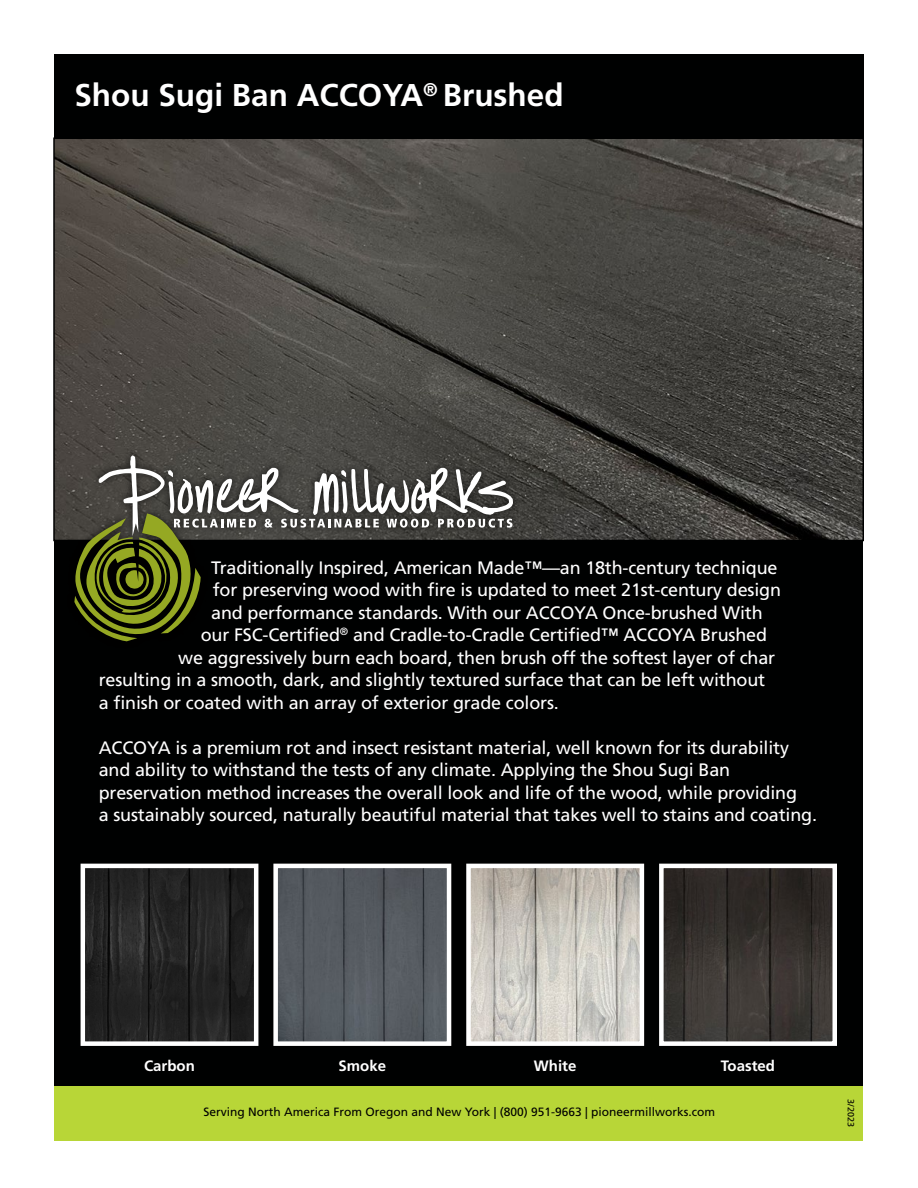
<style>
.page{position:relative;width:918px;height:1188px;background:#fff}
.page>*{position:absolute;margin:0;border:0;box-sizing:border-box;transform-origin:0 0}
.t1{font:700 31.5px "Frutiger LT Std";color:#fff}
.t2{font:18px/22.5px "Frutiger LT Std";letter-spacing:-.01em;color:#fff}
.t3{font:700 15px "Frutiger LT Std";color:#fff}
.t4{font:12px "Frutiger LT Std";color:#000}
.t5{font:9px "Frutiger LT Std";color:#000}
</style>
<div class="page">
<img style="left:56px;top:140px;width:805px;height:398px">
<div style="left:55px;top:540px;width:808px;height:547px;background:#000101"></div>
<div style="left:54px;top:54px;width:809px;height:84px;background:#000101"></div>
<div style="left:55px;top:1086px;width:808px;height:54px;background:#b8d637"></div>
<div style="left:67px;top:448px;width:454px;height:201px;background:#000;opacity:.75"></div>
<svg style="left:74px;top:455px;width:439px;height:186px"></svg>
<img style="left:471px;top:869px;width:168px;height:172px">
<div style="left:466px;top:864px;width:178px;height:182px;border:4px solid #fff"></div>
<img style="left:664px;top:869px;width:168px;height:172px">
<div style="left:659px;top:864px;width:178px;height:182px;border:4px solid #fff"></div>
<img style="left:278px;top:869px;width:168px;height:172px">
<div style="left:273px;top:864px;width:178px;height:182px;border:4px solid #fff"></div>
<img style="left:86px;top:869px;width:167px;height:172px">
<div style="left:81px;top:864px;width:177px;height:182px;border:4px solid #fff"></div>
<h1 class="t1" style="left:74px;top:77px;width:491px">Shou Sugi Ban ACCOYA<sup>®</sup> Brushed</h1>
<p class="t2" style="left:211px;top:556px;width:568px">Traditionally Inspired, American Made™—an 18th-century technique</p>
<p class="t2" style="left:213px;top:579px;width:570px">for preserving wood with fire is updated to meet 21st-century design</p>
<p class="t2" style="left:211px;top:601px;width:553px">and performance standards. With our ACCOYA Once-brushed With</p>
<p class="t2" style="left:201px;top:624px;width:568px">our FSC-Certified<sup>®</sup> and Cradle-to-Cradle Certified™ ACCOYA Brushed</p>
<p class="t2" style="left:178px;top:646px;width:598px">we aggressively burn each board, then brush off the softest layer of char</p>
<p class="t2" style="left:99px;top:669px;width:668px">resulting in a smooth, dark, and slightly textured surface that can be left without</p>
<p class="t2" style="left:99px;top:691px;width:462px">a finish or coated with an array of exterior grade colors.</p>
<p class="t2" style="left:99px;top:736px;width:720px">ACCOYA is a premium rot and insect resistant material, well known for its durability and ability to withstand the tests of any climate. Applying the Shou Sugi Ban preservation method increases the overall look and life of the wood, while providing<br>a sustainably sourced, naturally beautiful material that takes well to stains and coating.</p>
<p class="t3" style="left:144px;top:1057px;width:52px">Carbon</p>
<p class="t3" style="left:339px;top:1057px;width:49px">Smoke</p>
<p class="t3" style="left:534px;top:1057px;width:44px">White</p>
<p class="t3" style="left:721px;top:1057px;width:56px">Toasted</p>
<p class="t4" style="left:204px;top:1105px;width:513px">Serving North America From Oregon and New York | (800) 951-9663 | pioneermillworks.com</p>
<p class="t5" style="left:856px;top:1099px;width:29px;rotate:90deg">3/2023</p>
</div>
